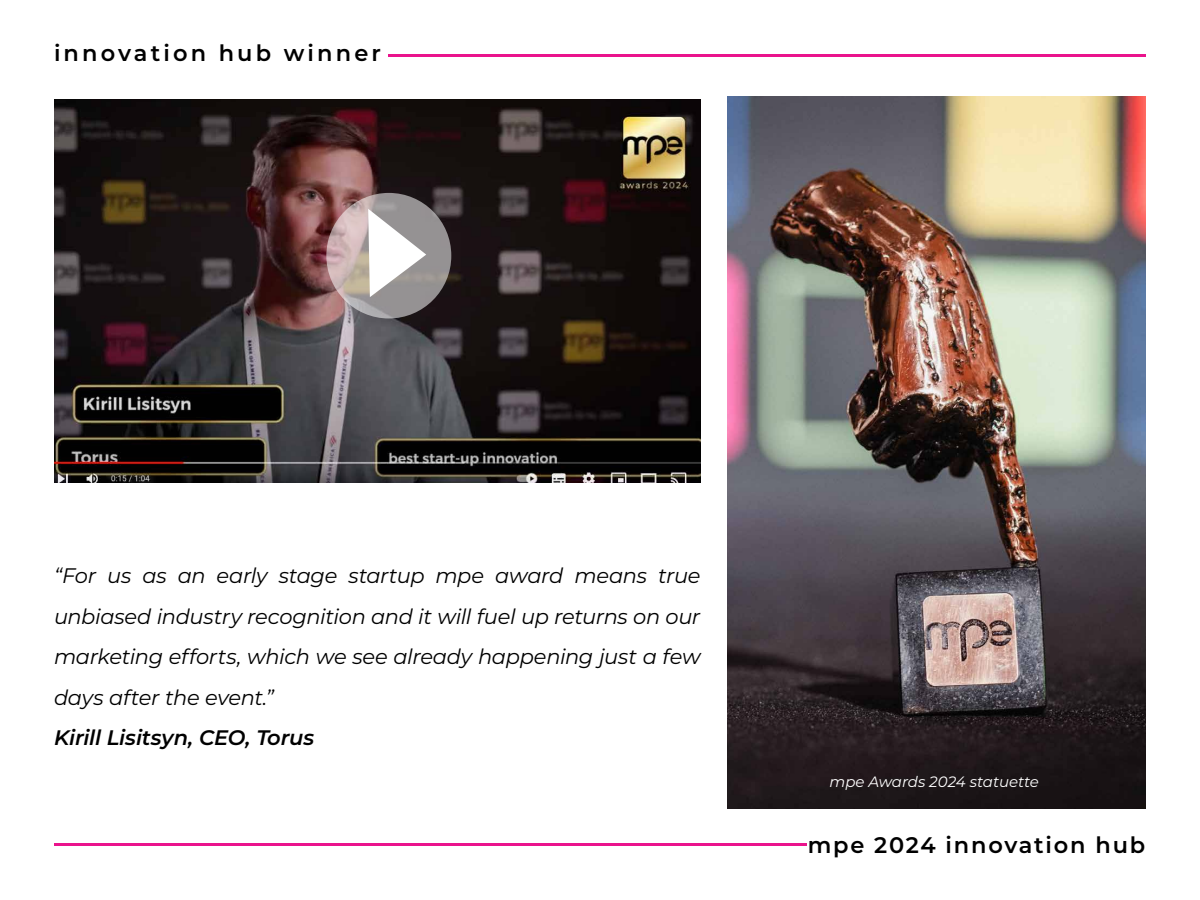
<style>
.page{position:relative;width:1200px;height:900px;background:#fff}
.page>*{position:absolute;margin:0;border:0;box-sizing:border-box;transform-origin:0 0}
.t1{font:600 22.5px "Montserrat";letter-spacing:.08em;color:#000}
.t2{font:600 22.5px "Montserrat";letter-spacing:.14em;color:#000}
.t3{font:italic 21px/40.5px "Montserrat";letter-spacing:-.015em;color:#000;text-align:justify}
.t4{font:italic 600 21px "Montserrat";letter-spacing:-.01em;color:#000}
.t5{font:italic 15px "Montserrat";color:#fff}
</style>
<div class="page">
<hr style="left:388px;top:54px;width:758px;height:3px;background:#ea138c">
<hr style="left:54px;top:843px;width:753px;height:3px;background:#ea138c">
<img style="left:54px;top:99px;width:646px;height:384px">
<svg style="left:326px;top:193px;width:125px;height:125px;background:#afa4a2"></svg>
<svg style="left:368px;top:209px;width:58px;height:88px"></svg>
<img style="left:728px;top:96px;width:418px;height:712px">
<p class="t2" style="left:54px;top:37px;width:329px">innovation hub winner</p>
<p class="t3" style="left:54px;top:555px;width:648px">“For us as an early stage startup mpe award means true unbiased industry recognition and it will fuel up returns on our marketing efforts, which we see already happening just a few days after the event.”</p>
<p class="t4" style="left:54px;top:723px;width:262px">Kirill Lisitsyn, CEO, Torus</p>
<p class="t5" style="left:830px;top:771px;width:211px">mpe Awards 2024 statuette</p>
<p class="t1" style="left:808px;top:829px;width:339px">mpe 2024 innovation hub</p>
</div>
